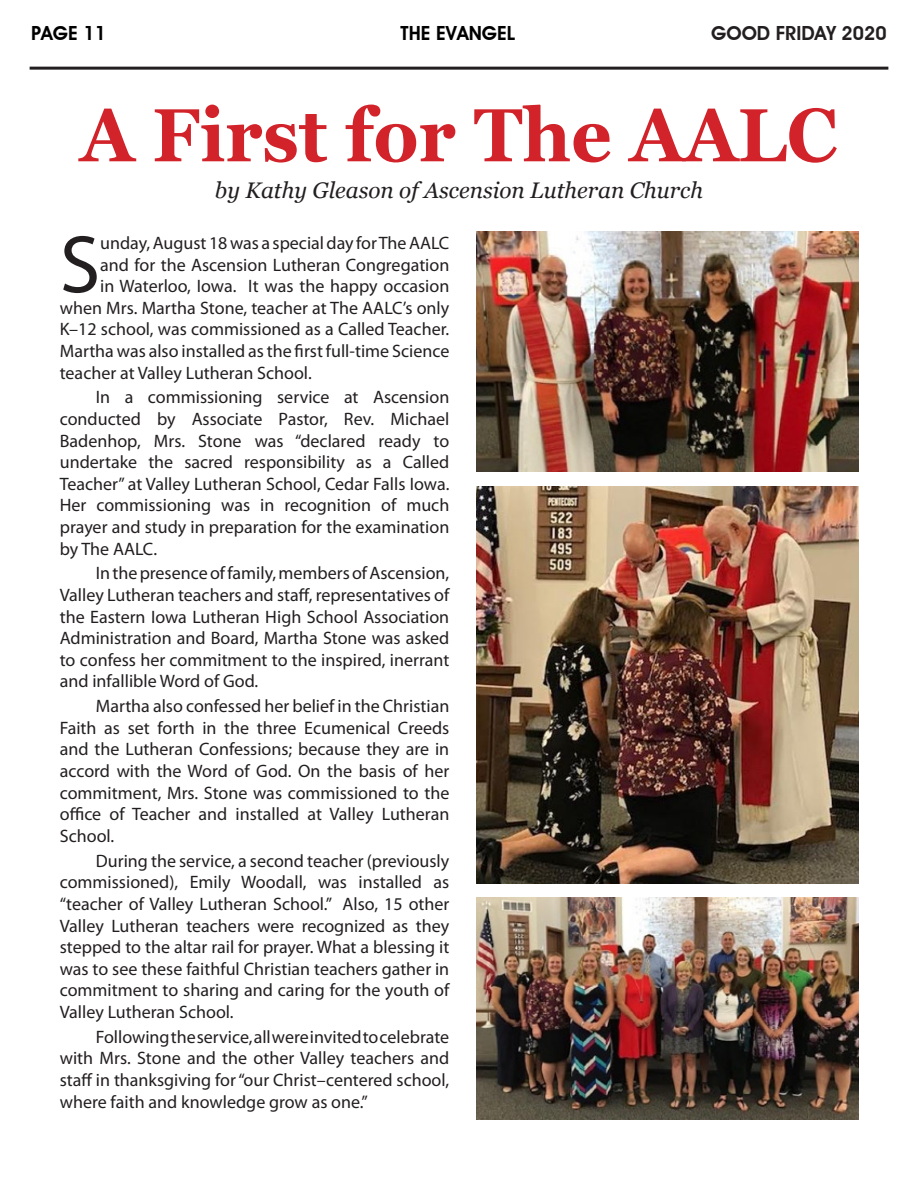
<style>
.page{position:relative;width:918px;height:1188px;background:#fff}
.page>*{position:absolute;margin:0;border:0;box-sizing:border-box;transform-origin:0 0}
.t1{font:82.05px "Myriad Pro";color:#231f20}
.t2{font:700 75px "Georgia";color:#d2232a;scale:.95 1}
.t3{font:italic 22.5px "Georgia";color:#231f20}
.t4{font:600 19.5px "Advantage";color:#000}
.t5{font:600 19.5px "Advantage";color:#231f20}
.t6{font:18px/21.6px "Myriad Pro";color:#231f20;text-align:justify}
</style>
<div class="page">
<hr style="left:30px;top:67px;width:858px;height:3px;background:#231f20">
<img style="left:476px;top:232px;width:382px;height:239px">
<img style="left:476px;top:486px;width:382px;height:398px">
<img style="left:476px;top:897px;width:382px;height:222px">
<p class="t4" style="left:31px;top:21px;width:76px">PAGE 11</p>
<p class="t4" style="left:401px;top:21px;width:116px">THE EVANGEL</p>
<p class="t5" style="left:711px;top:21px;width:177px">GOOD FRIDAY 2020</p>
<h2 class="t2" style="left:80px;top:87px;width:799px">A First for The AALC</h2>
<p class="t3" style="left:215px;top:176px;width:490px">by Kathy Gleason of Ascension Lutheran Church</p>
<h1 class="t1" style="left:60px;top:214px;width:42px">S</h1>
<p class="t6" style="left:100px;top:232px;width:351px">unday, August 18 was a special day for The AALC</p>
<p class="t6" style="left:100px;top:253px;width:351px">and for the Ascension Lutheran Congregation</p>
<p class="t6" style="left:100px;top:275px;width:351px">in Waterloo, Iowa. It was the happy occasion</p>
<p class="t6" style="left:60px;top:297px;width:391px">when Mrs. Martha Stone, teacher at The AALC’s only</p>
<p class="t6" style="left:60px;top:318px;width:391px">K–12 school, was commissioned as a Called Teacher.</p>
<p class="t6" style="left:60px;top:340px;width:391px">Martha was also installed as the first full-time Science</p>
<p class="t6" style="left:60px;top:361px;width:253px">teacher at Valley Lutheran School.</p>
<p class="t6" style="left:60px;top:386px;width:391px;text-indent:36px">In a commissioning service at Ascension conducted by Associate Pastor, Rev. Michael Badenhop, Mrs. Stone was “declared ready to undertake the sacred responsibility as a Called Teacher” at Valley Lutheran School, Cedar Falls Iowa.<br>Her commissioning was in recognition of much prayer and study in preparation for the examination by The AALC.</p>
<p class="t6" style="left:60px;top:562px;width:391px;text-indent:36px">In the presence of family, members of Ascension, Valley Lutheran teachers and staff, representatives of the Eastern Iowa Lutheran High School Association Administration and Board, Martha Stone was asked to confess her commitment to the inspired, inerrant and infallible Word of God.</p>
<p class="t6" style="left:60px;top:695px;width:391px;text-indent:36px">Martha also confessed her belief in the Christian Faith as set forth in the three Ecumenical Creeds and the Lutheran Confessions; because they are in accord with the Word of God. On the basis of her commitment, Mrs. Stone was commissioned to the office of Teacher and installed at Valley Lutheran School.</p>
<p class="t6" style="left:60px;top:850px;width:391px;text-indent:36px">During the service, a second teacher (previously commissioned), Emily Woodall, was installed as “teacher of Valley Lutheran School.” Also, 15 other Valley Lutheran teachers were recognized as they stepped to the altar rail for prayer. What a blessing it was to see these faithful Christian teachers gather in commitment to sharing and caring for the youth of Valley Lutheran School.</p>
<p class="t6" style="left:60px;top:1026px;width:391px;text-indent:36px">Following the service, all were invited to celebrate with Mrs. Stone and the other Valley teachers and staff in thanksgiving for “our Christ–centered school, where faith and knowledge grow as one.”</p>
</div>
